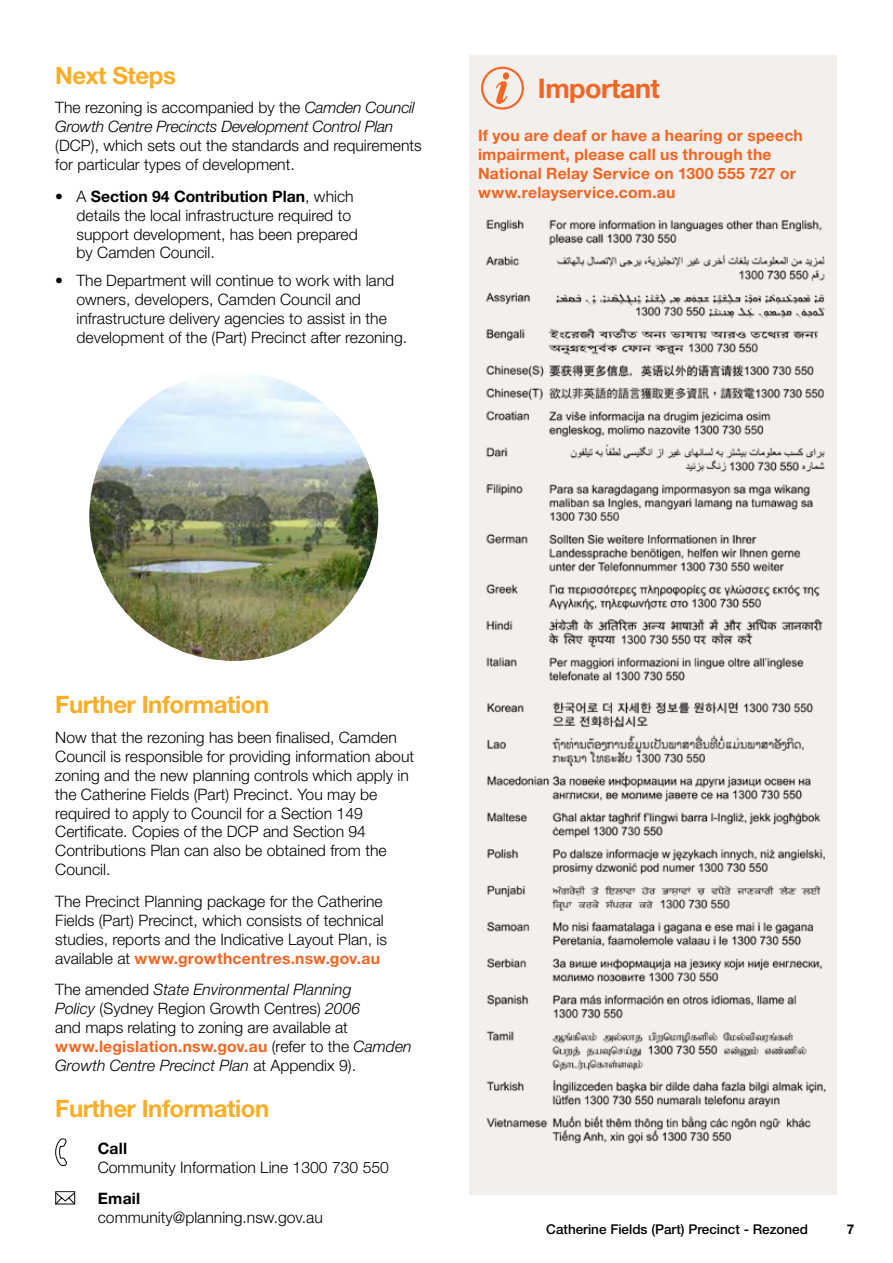
<style>
.page{position:relative;width:893px;height:1263px;background:#fff}
.page>*{position:absolute;margin:0;border:0;box-sizing:border-box;transform-origin:0 0}
.t1{font:700 27px "Helvetica Neue LT Std";letter-spacing:-.02em;color:#f26522}
.t2{font:700 24px "Helvetica Neue LT Std";letter-spacing:-.02em;color:#fbad26}
.t3{font:300 15.75px/18.9px "Helvetica Neue LT Std";color:#000}
.t4{font:700 15.75px/18.9px "Helvetica Neue LT Std";letter-spacing:.015em;color:#f26522}
.t5{font:italic 300 15.75px/18.9px "Helvetica Neue LT Std";letter-spacing:-.015em;color:#000}
.t6{font:700 15.75px "Helvetica Neue LT Std";letter-spacing:.01em;color:#000}
.t7{font:500 13.5px "Helvetica Neue LT Std";color:#000}
.t8{font:700 13.5px "Helvetica Neue LT Std";color:#000}
.s1{font-style:normal}
.s2{font-family:"Helvetica Neue"}
.s3{font-weight:700}
.s4{font-weight:700;color:#f26522}
.s5{font-style:italic}
</style>
<div class="page">
<svg style="left:56px;top:1138px;width:11px;height:28px"></svg>
<svg style="left:55px;top:1191px;width:21px;height:14px"></svg>
<img style="left:89px;top:372px;width:289px;height:289px;border-radius:144px">
<div style="left:469px;top:55px;width:367px;height:1140px;background:#f3efed"></div>
<div style="left:481px;top:67px;width:43px;height:43px;border:2px solid #f26522;border-radius:50%"></div>
<svg style="left:496px;top:72px;width:13px;height:32px"></svg>
<img style="left:486px;top:205px;width:351px;height:483px">
<img style="left:486px;top:688px;width:351px;height:480px">
<h2 class="t2" style="left:55px;top:60px;width:122px">Next Steps</h2>
<p class="t5" style="left:55px;top:98px;width:361px"><span class="s1">The rezoning is accompanied by the</span> Camden Council<br>Growth Centre Precincts Development Control Plan</p>
<p class="t3" style="left:55px;top:136px;width:368px">(DCP), which sets out the standards and requirements for particular types of development.</p>
<p class="t3" style="left:77px;top:186px;width:283px;text-indent:-21px"><span class="s2">•</span> A <span class="s3">Section 94 Contribution Plan</span>, which details the local infrastructure required to support development, has been prepared by Camden Council.</p>
<p class="t3" style="left:77px;top:270px;width:332px;text-indent:-21px"><span class="s2">•</span> The Department will continue to work with land owners, developers, Camden Council and infrastructure delivery agencies to assist in the development of the (Part) Precinct after rezoning.</p>
<h1 class="t1" style="left:538px;top:71px;width:124px">Important</h1>
<p class="t4" style="left:478px;top:126px;width:326px">If you are deaf or have a hearing or speech impairment, please call us through the National Relay Service on 1300 555 727 or www.relayservice.com.au</p>
<h2 class="t2" style="left:55px;top:690px;width:215px">Further Information</h2>
<p class="t3" style="left:55px;top:727px;width:360px">Now that the rezoning has been finalised, Camden Council is responsible for providing information about zoning and the new planning controls which apply in the Catherine Fields (Part) Precinct. You may be required to apply to Council for a Section 149<br>Certificate. Copies of the DCP and Section 94<br>Contributions Plan can also be obtained from the Council.</p>
<p class="t3" style="left:55px;top:891px;width:333px">The Precinct Planning package for the Catherine Fields (Part) Precinct, which consists of technical studies, reports and the Indicative Layout Plan, is available at <span class="s4">www.growthcentres.nsw.gov.au</span></p>
<p class="t3" style="left:55px;top:980px;width:358px">The amended <span class="s5">State Environmental Planning<br>Policy</span> (Sydney Region Growth Centres) <span class="s5">2006<br></span>and maps relating to zoning are available at <span class="s4">www.legislation.nsw.gov.au</span> (refer to the <span class="s5">Camden Growth Centre Precinct Plan</span> at Appendix 9).</p>
<h2 class="t2" style="left:55px;top:1093px;width:215px">Further Information</h2>
<p class="t6" style="left:98px;top:1138px;width:31px">Call</p>
<p class="t3" style="left:98px;top:1157px;width:293px">Community Information Line 1300 730 550</p>
<p class="t6" style="left:98px;top:1189px;width:44px">Email</p>
<p class="t3" style="left:98px;top:1208px;width:226px">community@planning.nsw.gov.au</p>
<p class="t7" style="left:546px;top:1221px;width:263px">Catherine Fields (Part) Precinct - Rezoned</p>
<p class="t8" style="left:847px;top:1220px;width:9px">7</p>
</div>
